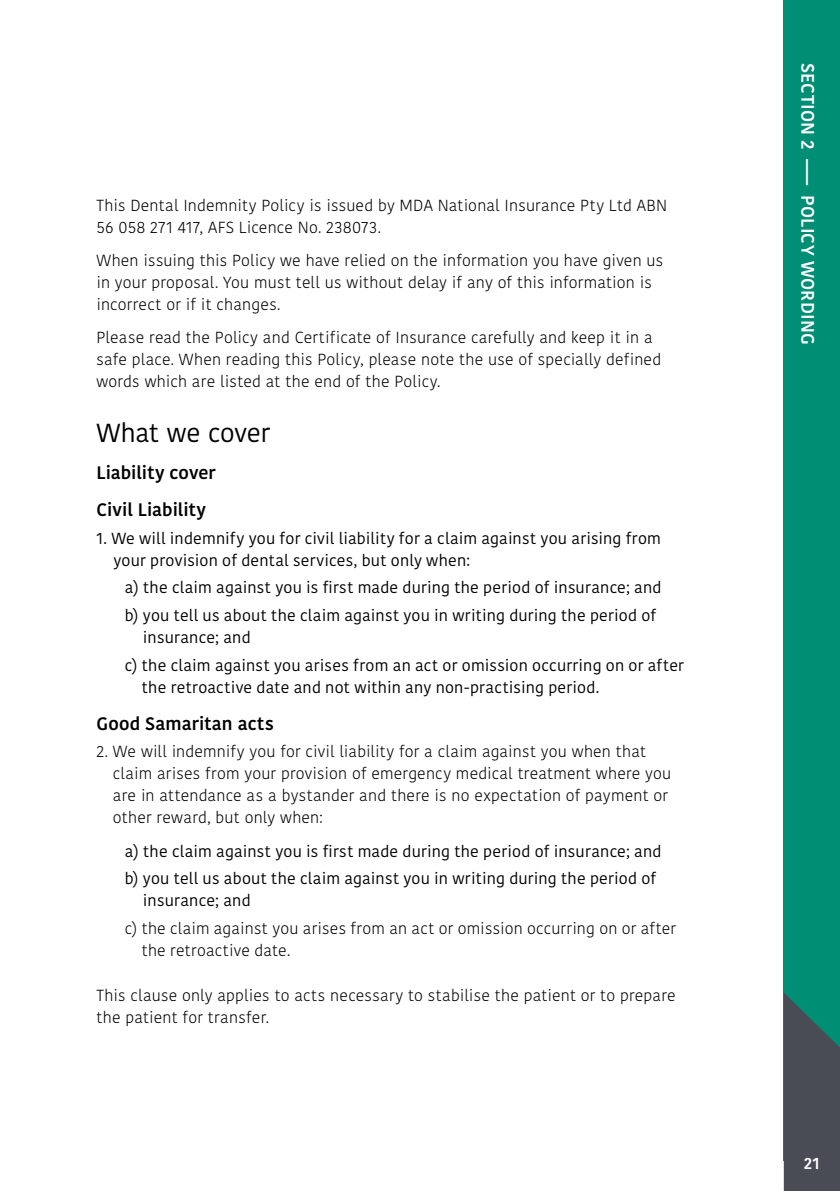
<style>
.page{position:relative;width:840px;height:1191px;background:#fff}
.page>*{position:absolute;margin:0;border:0;box-sizing:border-box;transform-origin:0 0}
.t1{font:26px "Kohinoor";letter-spacing:-.01em;color:#000}
.t2{font:500 18px/37px "Kohinoor";letter-spacing:.005em;color:#000}
.t3{font:500 18px "Kohinoor";letter-spacing:.02em;color:#fff}
.t4{font:300 16px/22px "Kohinoor";letter-spacing:.01em;color:#000}
.t5{font:16px/22px "Kohinoor";letter-spacing:.015em;color:#000}
.t6{font:16px "Kohinoor";letter-spacing:.01em;color:#000}
.t7{font:500 16px "Kohinoor";color:#fff}
.s1{font-style:inherit}
</style>
<div class="page">
<div style="left:783px;top:0;width:56px;height:1160px;background:#008e74"></div>
<svg style="left:783px;top:993px;width:56px;height:198px"></svg>
<p class="t4" style="left:96px;top:194px;width:572px">This Dental Indemnity Policy is issued by MDA National Insurance Pty Ltd ABN<br>56 058 271 417, AFS Licence No. 238073.</p>
<p class="t4" style="left:96px;top:249px;width:568px">When issuing this Policy we have relied on the information you have given us in your proposal. You must tell us without delay if any of this information is incorrect or if it changes.</p>
<p class="t4" style="left:96px;top:327px;width:566px">Please read the Policy and Certificate of Insurance carefully and keep it in a safe place. When reading this Policy, please note the use of specially defined words which are listed at the end of the Policy.</p>
<h1 class="t1" style="left:96px;top:416px;width:175px">What we cover</h1>
<p class="t2" style="left:96px;top:454px;width:121px">Liability cover<br>Civil Liability</p>
<p class="t5" style="left:113px;top:527px;width:548px;text-indent:-17px">1. We will indemnify you for civil liability for a claim against you arising from your provision of dental services, but only when:</p>
<p class="t5" style="left:125px;top:574px;width:538px;line-height:27.6px">a) the claim against you is first made during the period of insurance; and b) you tell us about the claim against you in writing during the period <span class="s1">of</span></p>
<p class="t6" style="left:143px;top:627px;width:109px">insurance; and</p>
<p class="t5" style="left:142px;top:654px;width:543px;text-indent:-17px">c) the claim against you arises from an act or omission occurring on or after the retroactive date and not within any non-practising period.</p>
<p class="t2" style="left:96px;top:705px;width:179px">Good Samaritan acts</p>
<p class="t4" style="left:113px;top:741px;width:559px;text-indent:-16px">2. We will indemnify you for civil liability for a claim against you when that claim arises from your provision of emergency medical treatment where you are in attendance as a bystander and there is no expectation of payment or other reward, but only when:</p>
<p class="t5" style="left:125px;top:837px;width:538px;line-height:27.6px">a) the claim against you is first made during the period of insurance; and b) you tell us about the claim against you in writing during the period of</p>
<p class="t5" style="left:143px;top:890px;width:109px">insurance; and</p>
<p class="t4" style="left:142px;top:917px;width:535px;text-indent:-17px">c) the claim against you arises from an act or omission occurring on or after the retroactive date.</p>
<p class="t4" style="left:96px;top:984px;width:580px">This clause only applies to acts necessary to stabilise the patient or to prepare the patient for transfer.</p>
<p class="t3" style="left:818px;top:63px;width:283px;rotate:90deg">SECTION 2 —— POLICY WORDING</p>
<p class="t7" style="left:803px;top:1153px;width:17px">21</p>
</div>
